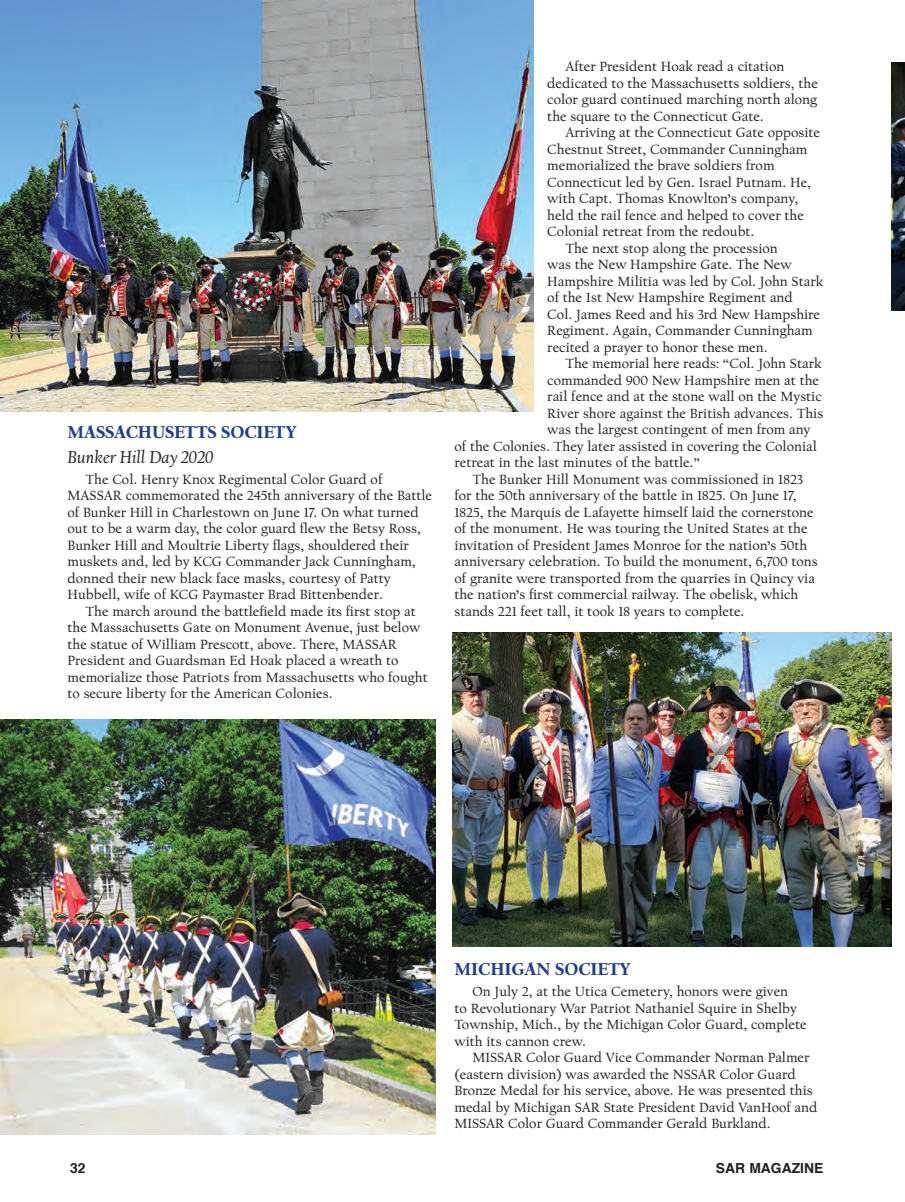
<style>
.page{position:relative;width:905px;height:1202px;background:#fff}
.page>*{position:absolute;margin:0;border:0;box-sizing:border-box;transform-origin:0 0}
.t1{font:900 18px "Californian FB Text";letter-spacing:-.005em;color:#213f8f}
.t2{font:italic 18px "Californian FB Text";color:#231f20}
.t3{font:13.8px/16.5px "Californian FB Text";color:#231f20}
.t4{font:700 13.8px "Helvetica";color:#231f20}
</style>
<div class="page">
<img style="left:0;top:720px;width:435px;height:414px">
<img style="left:0;top:0;width:534px;height:411px">
<img style="left:891px;top:62px;width:13px;height:248px">
<img style="left:453px;top:632px;width:438px;height:314px">
<h1 class="t1" style="left:68px;top:421px;width:230px">MASSACHUSETTS SOCIETY</h1>
<h1 class="t2" style="left:68px;top:447px;width:147px">Bunker Hill Day 2020</h1>
<p class="t3" style="left:67px;top:471px;width:366px;text-indent:18px">The Col. Henry Knox Regimental Color Guard of MASSAR commemorated the 245th anniversary of the Battle of Bunker Hill in Charlestown on June 17. On what turned out to be a warm day, the color guard flew the Betsy Ross, Bunker Hill and Moultrie Liberty flags, shouldered their muskets and, led by KCG Commander Jack Cunningham, donned their new black face masks, courtesy of Patty Hubbell, wife of KCG Paymaster Brad Bittenbender.</p>
<p class="t3" style="left:67px;top:603px;width:361px;text-indent:18px">The march around the battlefield made its first stop at the Massachusetts Gate on Monument Avenue, just below the statue of William Prescott, above. There, MASSAR President and Guardsman Ed Hoak placed a wreath to memorialize those Patriots from Massachusetts who fought to secure liberty for the American Colonies.</p>
<p class="t3" style="left:547px;top:59px;width:272px;text-indent:18px">After President Hoak read a citation dedicated to the Massachusetts soldiers, the color guard continued marching north along the square to the Connecticut Gate.</p>
<p class="t3" style="left:565px;top:125px;width:256px">Arriving at the Connecticut Gate opposite</p>
<p class="t3" style="left:547px;top:141px;width:261px">Chestnut Street, Commander Cunningham</p>
<p class="t3" style="left:547px;top:158px;width:229px">memorialized the brave soldiers from</p>
<p class="t3" style="left:547px;top:174px;width:265px">Connecticut led by Gen. Israel Putnam. He,</p>
<p class="t3" style="left:547px;top:191px;width:252px">with Capt. Thomas Knowlton’s company,</p>
<p class="t3" style="left:547px;top:207px;width:258px">held the rail fence and helped to cover the</p>
<p class="t3" style="left:547px;top:224px;width:209px">Colonial retreat from the redoubt.</p>
<p class="t3" style="left:565px;top:240px;width:214px">The next stop along the procession</p>
<p class="t3" style="left:547px;top:257px;width:246px">was the New Hampshire Gate. The New</p>
<p class="t3" style="left:547px;top:273px;width:277px">Hampshire Militia was led by Col. John Stark</p>
<p class="t3" style="left:547px;top:290px;width:247px">of the 1st New Hampshire Regiment and</p>
<p class="t3" style="left:547px;top:306px;width:274px">Col. James Reed and his 3rd New Hampshire</p>
<p class="t3" style="left:547px;top:323px;width:267px">Regiment. Again, Commander Cunningham</p>
<p class="t3" style="left:547px;top:339px;width:222px">recited a prayer to honor these men.</p>
<p class="t3" style="left:565px;top:356px;width:258px">The memorial here reads: “Col. John Stark</p>
<p class="t3" style="left:547px;top:372px;width:273px">commanded 900 New Hampshire men at the</p>
<p class="t3" style="left:547px;top:389px;width:276px">rail fence and at the stone wall on the Mystic</p>
<p class="t3" style="left:547px;top:405px;width:277px">River shore against the British advances. This</p>
<p class="t3" style="left:547px;top:422px;width:264px">was the largest contingent of men from any</p>
<p class="t3" style="left:454px;top:438px;width:364px">of the Colonies. They later assisted in covering the Colonial</p>
<p class="t3" style="left:454px;top:455px;width:247px">retreat in the last minutes of the battle.”</p>
<p class="t3" style="left:472px;top:471px;width:332px">The Bunker Hill Monument was commissioned in 1823</p>
<p class="t3" style="left:454px;top:488px;width:344px">for the 50th anniversary of the battle in 1825. On June 17,</p>
<p class="t3" style="left:454px;top:504px;width:360px">1825, the Marquis de Lafayette himself laid the cornerstone</p>
<p class="t3" style="left:454px;top:521px;width:354px">of the monument. He was touring the United States at the</p>
<p class="t3" style="left:454px;top:537px;width:354px">invitation of President James Monroe for the nation’s 50th</p>
<p class="t3" style="left:454px;top:554px;width:365px">anniversary celebration. To build the monument, 6,700 tons</p>
<p class="t3" style="left:454px;top:570px;width:362px">of granite were transported from the quarries in Quincy via</p>
<p class="t3" style="left:454px;top:587px;width:345px">the nation’s first commercial railway. The obelisk, which</p>
<p class="t3" style="left:454px;top:603px;width:291px">stands 221 feet tall, it took 18 years to complete.</p>
<h1 class="t1" style="left:454px;top:959px;width:177px">MICHIGAN SOCIETY</h1>
<p class="t3" style="left:454px;top:983px;width:353px;text-indent:18px">On July 2, at the Utica Cemetery, honors were given<br>to Revolutionary War Patriot Nathaniel Squire in Shelby Township, Mich., by the Michigan Color Guard, complete with its cannon crew.</p>
<p class="t3" style="left:454px;top:1049px;width:364px;text-indent:18px">MISSAR Color Guard Vice Commander Norman Palmer (eastern division) was awarded the NSSAR Color Guard Bronze Medal for his service, above. He was presented this medal by Michigan SAR State President David VanHoof and MISSAR Color Guard Commander Gerald Burkland.</p>
<p class="t4" style="left:70px;top:1157px;width:17px">32</p>
<p class="t4" style="left:715px;top:1157px;width:109px">SAR MAGAZINE</p>
</div>
